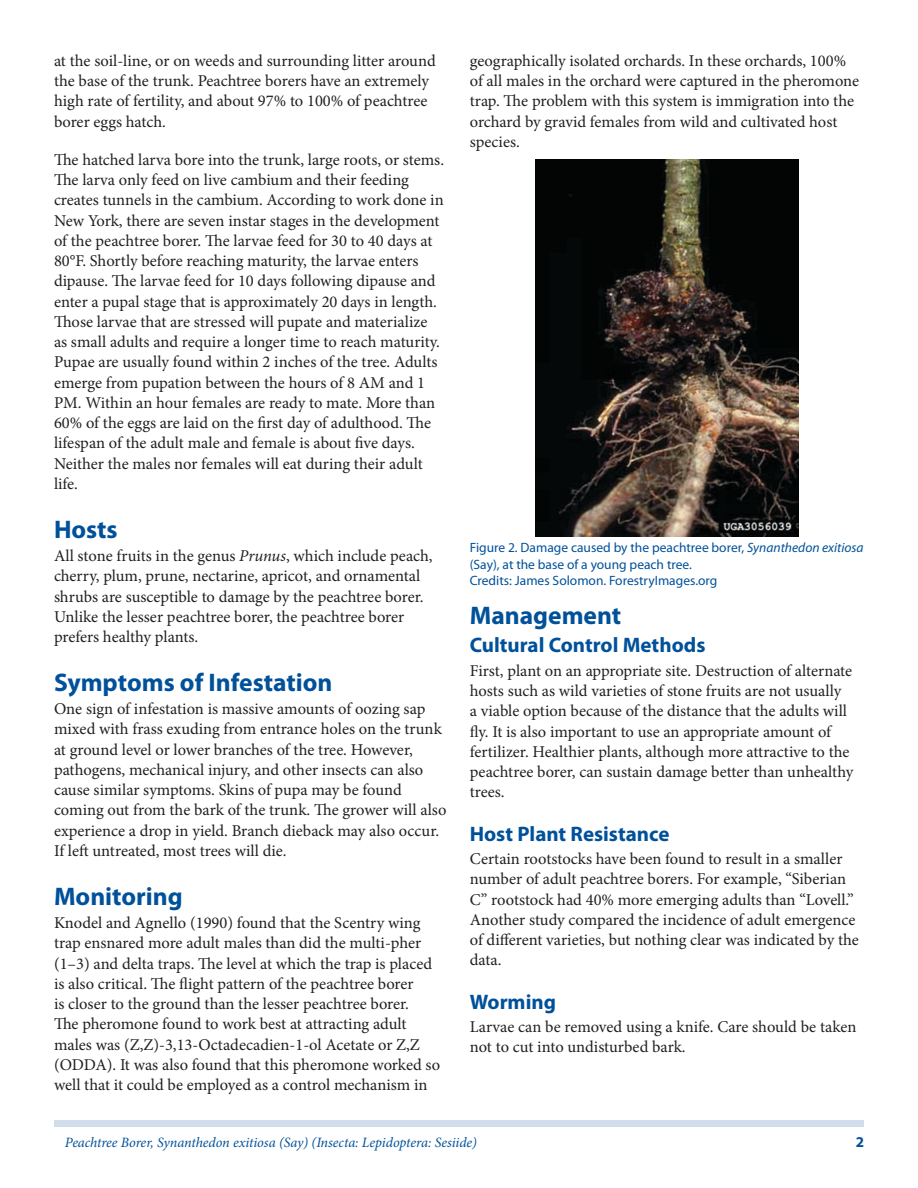
<style>
.page{position:relative;width:918px;height:1188px;background:#fff}
.page>*{position:absolute;margin:0;border:0;box-sizing:border-box;transform-origin:0 0}
.SectionHeading0{font:700 25.5px "Myriad Pro";color:#01519a}
.SectionHeading1{font:700 21px "Myriad Pro";color:#01519a}
.Paragraph{font:16.5px/20.2px "Minion Pro";letter-spacing:-.005em;color:#231f20}
.t1{font:700 15px "Myriad Pro";color:#01519a}
.RunningTitleItalics{font:italic 14.25px "Minion Pro";letter-spacing:-.005em;color:#01519a}
.FigureCaption{font:13.5px/16.5px "Myriad Pro";color:#01519a}
.s1{font-style:italic}
</style>
<div class="page">
<div style="left:54px;top:1120px;width:810px;height:7px;background:#d0deeb"></div>
<img style="left:535px;top:160px;width:263px;height:377px">
<p class="Paragraph" style="left:54px;top:51px;width:383px">at the soil-line, or on weeds and surrounding litter around the base of the trunk. Peachtree borers have an extremely high rate of fertility, and about 97% to 100% of peachtree borer eggs hatch.</p>
<p class="Paragraph" style="left:54px;top:150px;width:392px">The hatched larva bore into the trunk, large roots, or stems.<br>The larva only feed on live cambium and their feeding creates tunnels in the cambium. According to work done in New York, there are seven instar stages in the development of the peachtree borer. The larvae feed for 30 to 40 days at 80°F. Shortly before reaching maturity, the larvae enters dipause. The larvae feed for 10 days following dipause and enter a pupal stage that is approximately 20 days in length.<br>Those larvae that are stressed will pupate and materialize as small adults and require a longer time to reach maturity.<br>Pupae are usually found within 2 inches of the tree. Adults emerge from pupation between the hours of 8 AM and 1<br>PM. Within an hour females are ready to mate. More than 60% of the eggs are laid on the first day of adulthood. The lifespan of the adult male and female is about five days.<br>Neither the males nor females will eat during their adult life.</p>
<p class="SectionHeading0" style="left:54px;top:512px;width:65px">Hosts</p>
<p class="Paragraph" style="left:54px;top:546px;width:380px">All stone fruits in the genus <span class="s1">Prunus</span>, which include peach, cherry, plum, prune, nectarine, apricot, and ornamental shrubs are susceptible to damage by the peachtree borer.<br>Unlike the lesser peachtree borer, the peachtree borer prefers healthy plants.</p>
<p class="SectionHeading0" style="left:54px;top:665px;width:280px">Symptoms of Infestation</p>
<p class="Paragraph" style="left:54px;top:699px;width:394px">One sign of infestation is massive amounts of oozing sap mixed with frass exuding from entrance holes on the trunk at ground level or lower branches of the tree. However, pathogens, mechanical injury, and other insects can also cause similar symptoms. Skins of pupa may be found coming out from the bark of the trunk. The grower will also experience a drop in yield. Branch dieback may also occur.<br>If left untreated, most trees will die.</p>
<p class="SectionHeading0" style="left:54px;top:879px;width:130px">Monitoring</p>
<p class="Paragraph" style="left:54px;top:913px;width:388px">Knodel and Agnello (1990) found that the Scentry wing trap ensnared more adult males than did the multi-pher (1–3) and delta traps. The level at which the trap is placed is also critical. The flight pattern of the peachtree borer<br>is closer to the ground than the lesser peachtree borer.<br>The pheromone found to work best at attracting adult males was (Z,Z)-3,13-Octadecadien-1-ol Acetate or Z,Z (ODDA). It was also found that this pheromone worked so well that it could be employed as a control mechanism in</p>
<p class="Paragraph" style="left:470px;top:51px;width:391px">geographically isolated orchards. In these orchards, 100% of all males in the orchard were captured in the pheromone trap. The problem with this system is immigration into the orchard by gravid females from wild and cultivated host species.</p>
<p class="FigureCaption" style="left:470px;top:539px;width:395px">Figure 2. Damage caused by the peachtree borer, <span class="s1">Synanthedon exitiosa </span>(Say), at the base of a young peach tree.</p>
<p class="FigureCaption" style="left:470px;top:572px;width:249px">Credits: James Solomon. ForestryImages.org</p>
<p class="SectionHeading0" style="left:470px;top:599px;width:153px">Management</p>
<p class="SectionHeading1" style="left:470px;top:632px;width:237px">Cultural Control Methods</p>
<p class="Paragraph" style="left:470px;top:661px;width:385px">First, plant on an appropriate site. Destruction of alternate hosts such as wild varieties of stone fruits are not usually<br>a viable option because of the distance that the adults will fly. It is also important to use an appropriate amount of fertilizer. Healthier plants, although more attractive to the peachtree borer, can sustain damage better than unhealthy trees.</p>
<p class="SectionHeading1" style="left:470px;top:820px;width:201px">Host Plant Resistance</p>
<p class="Paragraph" style="left:470px;top:849px;width:391px">Certain rootstocks have been found to result in a smaller number of adult peachtree borers. For example, “Siberian C” rootstock had 40% more emerging adults than “Lovell.” Another study compared the incidence of adult emergence of different varieties, but nothing clear was indicated by the data.</p>
<p class="SectionHeading1" style="left:470px;top:988px;width:88px">Worming</p>
<p class="Paragraph" style="left:470px;top:1017px;width:388px">Larvae can be removed using a knife. Care should be taken not to cut into undisturbed bark.</p>
<p class="RunningTitleItalics" style="left:65px;top:1133px;width:414px">Peachtree Borer, Synanthedon exitiosa (Say) (Insecta: Lepidoptera: Sesiide)</p>
<p class="t1" style="left:856px;top:1133px;width:10px">2</p>
</div>
